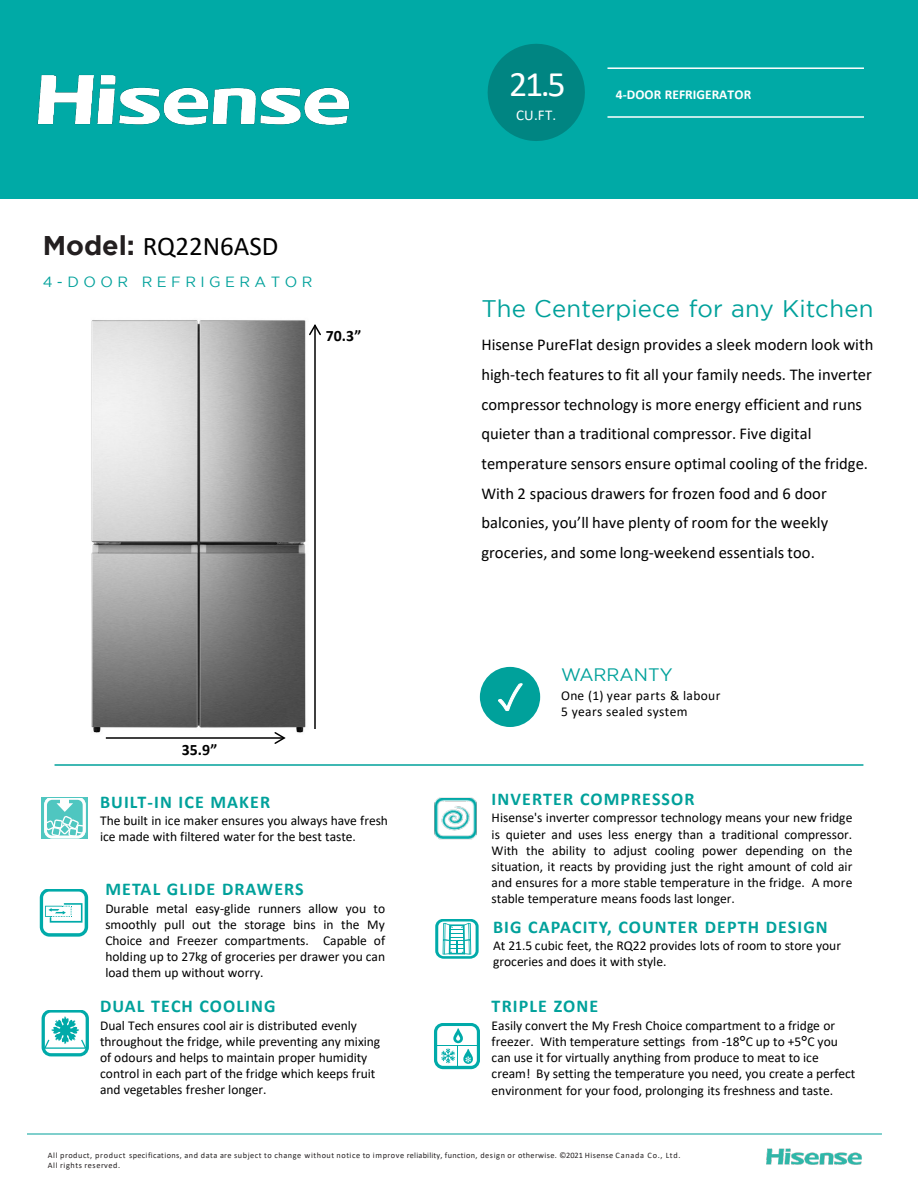
<style>
.page{position:relative;width:918px;height:1188px;background:#fff}
.page>*{position:absolute;margin:0;border:0;box-sizing:border-box;transform-origin:0 0}
.t1{font:36px "Calibri";color:#fff}
.t2{font:27px "Calibri";color:#000}
.t3{font:24px "Gotham";letter-spacing:.01em;color:#00a19b}
.t4{font:700 18px "Calibri";letter-spacing:.06em;color:#00a19b}
.t5{font:18px "Gotham";color:#00a19b}
.t6{font:16.5px/29.7px "Calibri";color:#000}
.t7{font:700 15.9px "Calibri";color:#000}
.t8{font:15px "Calibri";color:#fff}
.t9{font:14.7px "Gotham";letter-spacing:.305em;color:#00a19b}
.t10{font:13.5px/16.2px "Calibri";color:#000}
.t11{font:13.5px/16.2px "Calibri";letter-spacing:.025em;color:#000}
.t12{font:700 13.5px "Calibri";letter-spacing:.005em;color:#fff}
.t13{font:8.25px/9.9px "Calibri";letter-spacing:.06em;color:#231f20}
.s1{font-family:"Gotham";font-weight:700;color:#231f20}
.s2{font-family:"Tahoma"}
</style>
<div class="page">
<div style="left:0;top:0;width:918px;height:198px;background:#00aaa6"></div>
<img style="left:434px;top:797px;width:43px;height:43px">
<img style="left:91px;top:320px;width:215px;height:413px">
<div style="left:480px;top:667px;width:60px;height:60px;background:#00a19b;border-radius:50%"></div>
<svg style="left:488px;top:44px;width:97px;height:97px"></svg>
<hr style="left:608px;top:67px;width:256px;height:2px;background:#fff">
<hr style="left:608px;top:116px;width:256px;height:2px;background:#fff">
<img style="left:37px;top:75px;width:313px;height:50px">
<hr style="left:27px;top:1134px;width:855px;height:1px;background:#00a19b">
<img style="left:766px;top:1148px;width:96px;height:17px">
<hr style="left:55px;top:764px;width:808px;height:2px;background:#00a19b">
<hr style="left:314px;top:325px;width:2px;height:404px;background:#000">
<svg style="left:309px;top:324px;width:12px;height:13px"></svg>
<hr style="left:106px;top:737px;width:178px;height:2px;background:#000">
<svg style="left:273px;top:731px;width:14px;height:13px"></svg>
<div style="left:41px;top:797px;width:47px;height:42px;background:#00ada4;opacity:.69"></div>
<svg style="left:45px;top:798px;width:40px;height:40px"></svg>
<svg style="left:434px;top:1024px;width:45px;height:45px"></svg>
<svg style="left:435px;top:919px;width:43px;height:40px"></svg>
<svg style="left:40px;top:890px;width:48px;height:47px"></svg>
<svg style="left:42px;top:1010px;width:46px;height:46px"></svg>
<p class="t2" style="left:43px;top:227px;width:237px"><span class="s1">Model:</span> RQ22N6ASD</p>
<p class="t9" style="left:43px;top:273px;width:271px">4-DOOR REFRIGERATOR</p>
<p class="t7" style="left:326px;top:325px;width:37px">70.3”</p>
<p class="t7" style="left:182px;top:739px;width:37px">35.9”</p>
<p class="t4" style="left:100px;top:789px;width:172px">BUILT-IN ICE MAKER</p>
<p class="t10" style="left:100px;top:812px;width:289px">The built in ice maker ensures you always have fresh ice made with filtered water for the best taste.</p>
<p class="t4" style="left:105px;top:877px;width:200px">METAL GLIDE DRAWERS</p>
<p class="t10" style="left:105px;top:900px;width:281px;text-align:justify">Durable metal easy-glide runners allow you to smoothly pull out the storage bins in the My Choice and Freezer compartments. Capable of holding up to 27kg of groceries per drawer you can load them up without worry.</p>
<p class="t4" style="left:100px;top:994px;width:177px">DUAL TECH COOLING</p>
<p class="t10" style="left:100px;top:1017px;width:282px">Dual Tech ensures cool air is distributed evenly throughout the fridge, while preventing any mixing of odours and helps to maintain proper humidity control in each part of the fridge which keeps fruit and vegetables fresher longer.</p>
<p class="t1" style="left:509px;top:59px;width:58px">21.5</p>
<p class="t8" style="left:516px;top:105px;width:41px">CU.FT.</p>
<p class="t12" style="left:616px;top:85px;width:137px">4-DOOR REFRIGERATOR</p>
<p class="t3" style="left:481px;top:295px;width:394px">The Centerpiece for any Kitchen</p>
<p class="t6" style="left:481px;top:329px;width:393px">Hisense PureFlat design provides a sleek modern look with high-tech features to fit all your family needs. The inverter compressor technology is more energy efficient and runs quieter than a traditional compressor. Five digital temperature sensors ensure optimal cooling of the fridge.<br>With 2 spacious drawers for frozen food and 6 door balconies, you’ll have plenty of room for the weekly groceries, and some long-weekend essentials too.</p>
<p class="t5" style="left:561px;top:664px;width:113px">WARRANTY</p>
<p class="t11" style="left:561px;top:687px;width:161px">One (1) year parts &amp; labour<br>5 years sealed system</p>
<p class="t4" style="left:492px;top:786px;width:204px">INVERTER COMPRESSOR</p>
<p class="t10" style="left:492px;top:810px;width:362px;text-align:justify">Hisense's inverter compressor technology means your new fridge is quieter and uses less energy than a traditional compressor.<br>With the ability to adjust cooling power depending on the situation, it reacts by providing just the right amount of cold air and ensures for a more stable temperature in the fridge. A more stable temperature means foods last longer.</p>
<p class="t4" style="left:493px;top:914px;width:336px">BIG CAPACITY, COUNTER DEPTH DESIGN</p>
<p class="t10" style="left:493px;top:937px;width:349px">At 21.5 cubic feet, the RQ22 provides lots of room to store your groceries and does it with style.</p>
<p class="t4" style="left:492px;top:994px;width:108px">TRIPLE ZONE</p>
<p class="t10" style="left:492px;top:1017px;width:365px">Easily convert the My Fresh Choice compartment to a fridge or freezer. With temperature settings from -18<span class="s2">°</span>C up to +5<span class="s2">°</span>C you can use it for virtually anything from produce to meat to ice cream! By setting the temperature you need, you create a perfect environment for your food, prolonging its freshness and taste.</p>
<p class="t13" style="left:48px;top:1150px;width:634px">All product, product specifications, and data are subject to change without notice to improve reliability, function, design or otherwise. ©2021 Hisense Canada Co., Ltd.<br>All rights reserved.</p>
</div>
